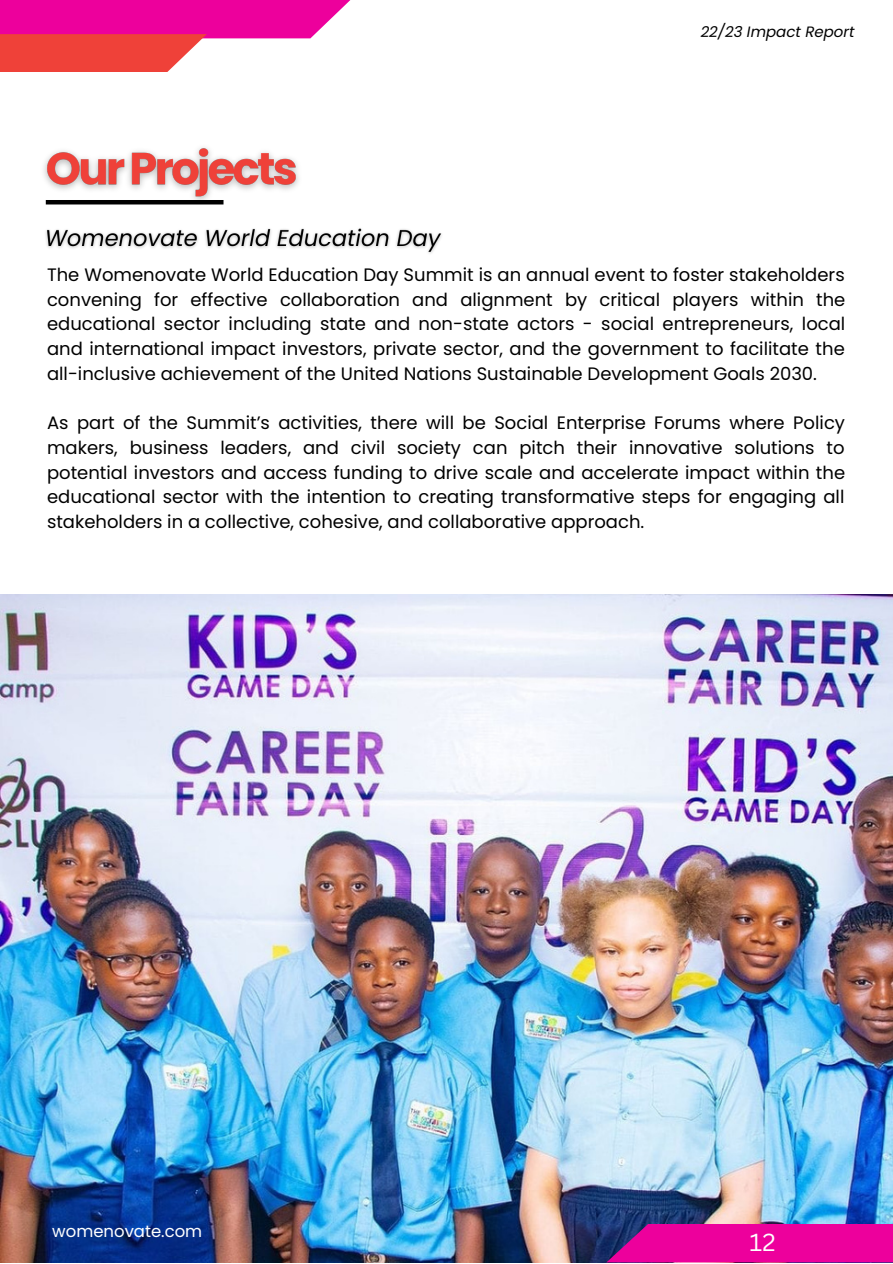
<style>
.page{position:relative;width:893px;height:1264px;background:#fff}
.page>*{position:absolute;margin:0;border:0;box-sizing:border-box;transform-origin:0 0}
.t1{font:24px "Canva Sans";color:#fff}
.t2{font:18px/24.8px "Poppins";color:#000;text-align:justify}
.t3{font:16.5px "Poppins";color:#fff}
.t4{font:italic 15px "Poppins";color:#000}
</style>
<div class="page">
<div style="left:0;top:0;width:372px;height:38px;background:#ed009c"></div>
<div style="left:0;top:34px;width:207px;height:38px;background:#ef4139"></div>
<img style="left:0;top:595px;width:892px;height:667px">
<svg style="left:606px;top:1223px;width:286px;height:39px;background:#d90698"></svg>
<img style="left:46px;top:228px;width:396px;height:25px">
<img style="left:44px;top:147px;width:255px;height:58px">
<p class="t4" style="left:700px;top:21px;width:155px">22/23 Impact Report</p>
<p class="t2" style="left:47px;top:262px;width:799px">The Womenovate World Education Day Summit is an annual event to foster stakeholders convening for effective collaboration and alignment by critical players within the educational sector including state and non-state actors - social entrepreneurs, local and international impact investors, private sector, and the government to facilitate the all-inclusive achievement of the United Nations Sustainable Development Goals 2030.</p>
<p class="t2" style="left:47px;top:410px;width:799px">As part of the Summit’s activities, there will be Social Enterprise Forums where Policy makers, business leaders, and civil society can pitch their innovative solutions to potential investors and access funding to drive scale and accelerate impact within the educational sector with the intention to creating transformative steps for engaging all stakeholders in a collective, cohesive, and collaborative approach.</p>
<p class="t3" style="left:52px;top:1219px;width:151px">womenovate.com</p>
<p class="t1" style="left:749px;top:1225px;width:27px">12</p>
</div>
